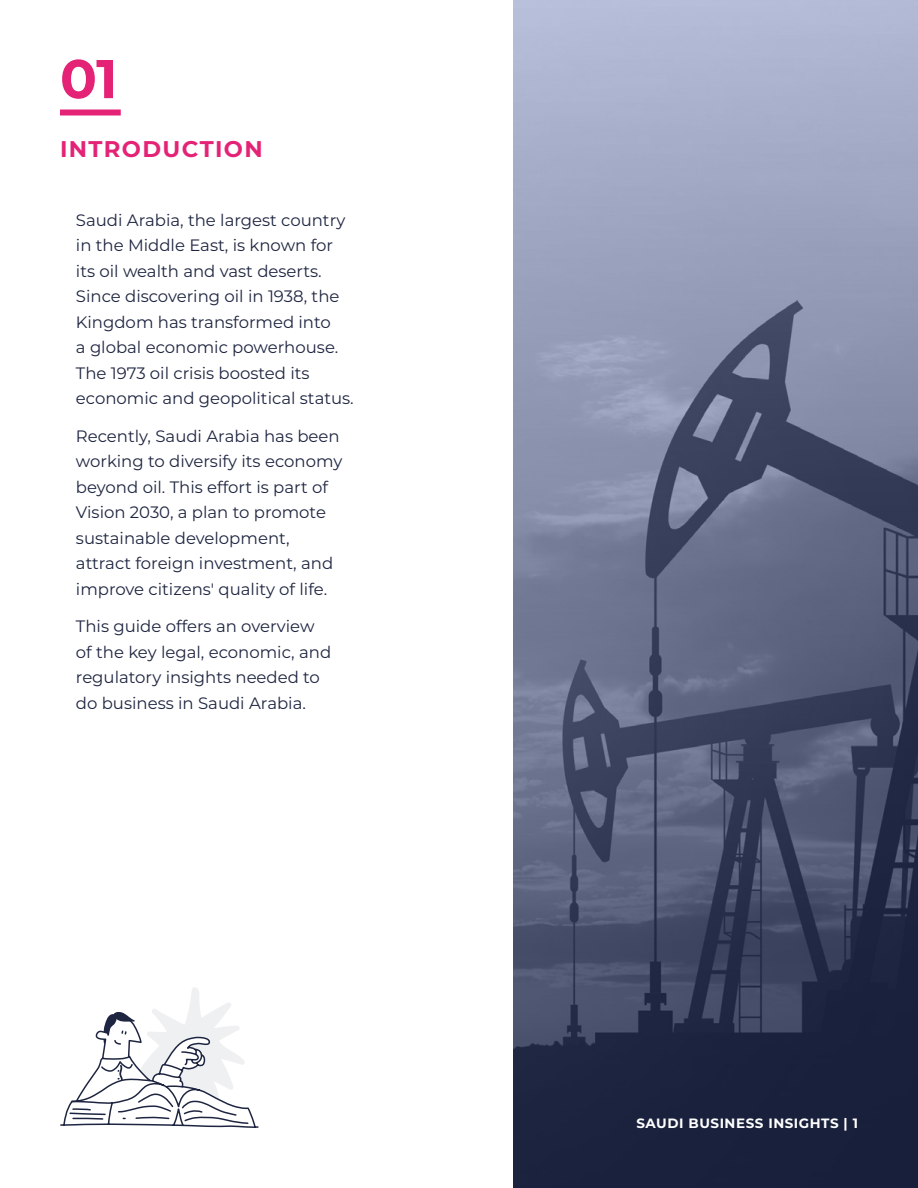
<style>
.page{position:relative;width:918px;height:1188px;background:#fff}
.page>*{position:absolute;margin:0;border:0;box-sizing:border-box;transform-origin:0 0}
.t1{font:700 54.45px "Montserrat";color:#e42376}
.t2{font:700 22.65px "Montserrat";letter-spacing:.06em;color:#e42376}
.t3{font:16.5px/25.5px "Montserrat";color:#1e2540}
.t4{font:700 13.5px "Montserrat";letter-spacing:.04em;color:#fff}
</style>
<div class="page">
<div style="left:60px;top:110px;width:61px;height:6px;background:#e42376"></div>
<svg style="left:513px;top:0;width:405px;height:1188px;background:#666d88"></svg>
<svg style="left:60px;top:987px;width:199px;height:141px"></svg>
<h1 class="t1" style="left:60px;top:40px;width:59px">01</h1>
<h2 class="t2" style="left:60px;top:132px;width:204px">INTRODUCTION</h2>
<p class="t3" style="left:76px;top:207px;width:279px">Saudi Arabia, the largest country in the Middle East, is known for its oil wealth and vast deserts.<br>Since discovering oil in 1938, the<br>Kingdom has transformed into<br>a global economic powerhouse.<br>The 1973 oil crisis boosted its economic and geopolitical status.</p>
<p class="t3" style="left:76px;top:423px;width:268px">Recently, Saudi Arabia has been working to diversify its economy beyond oil. This effort is part of<br>Vision 2030, a plan to promote sustainable development, attract foreign investment, and improve citizens' quality of life.</p>
<p class="t3" style="left:76px;top:613px;width:257px">This guide offers an overview of the key legal, economic, and regulatory insights needed to do business in Saudi Arabia.</p>
<p class="t4" style="left:636px;top:1113px;width:223px">SAUDI BUSINESS INSIGHTS | 1</p>
</div>
